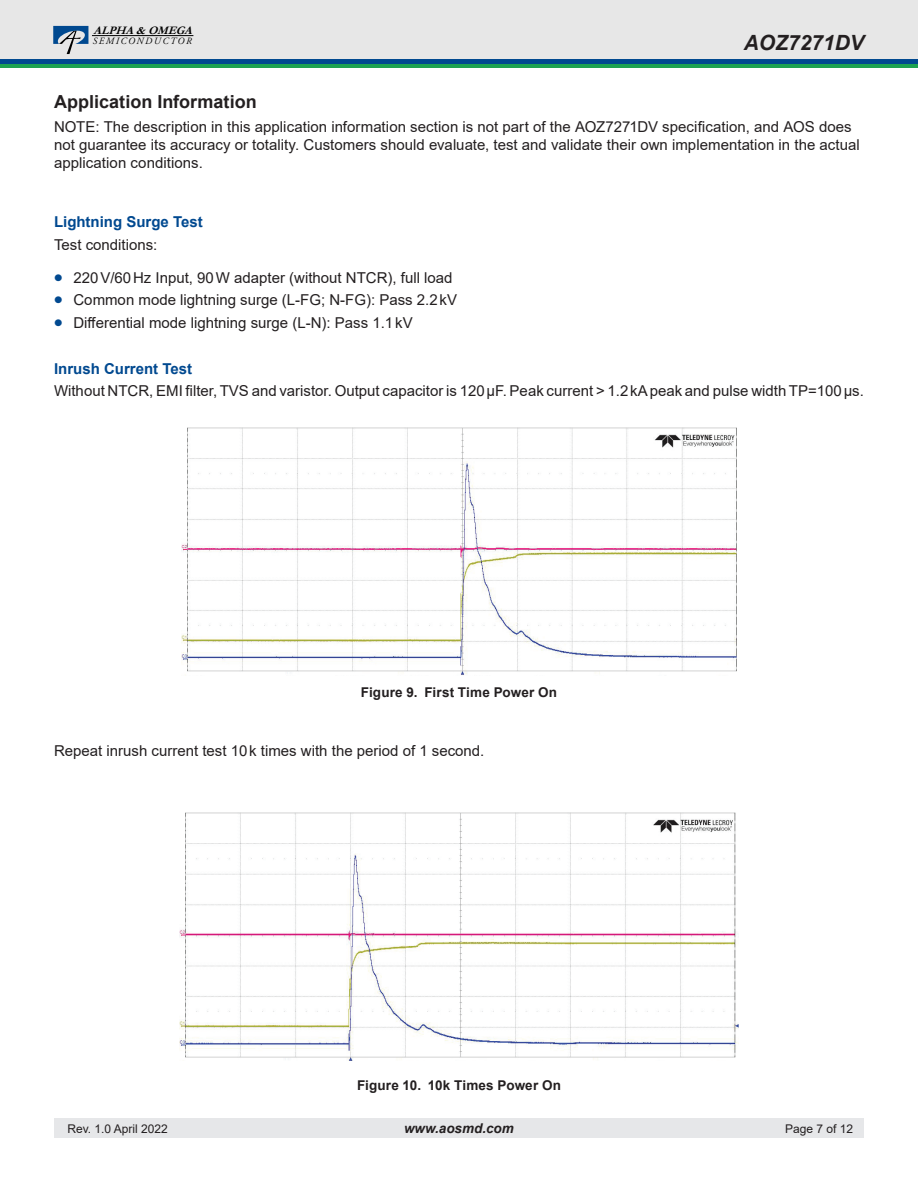
<style>
.page{position:relative;width:918px;height:1188px;background:#fff}
.page>*{position:absolute;margin:0;border:0;box-sizing:border-box;transform-origin:0 0}
.t1{font:italic 700 21px "Arial";color:#231f20}
.Heading{font:700 18px "Arial";color:#231f20}
.Body_text{font:15px/18px "Arial";color:#231f20}
.Subheadting{font:700 15px "Arial";color:#014990}
.t2{font:700 13.5px "Arial";letter-spacing:.01em;color:#231f20}
.t3{font:italic 700 13.5px "Arial";color:#231f20}
.t4{font:12px "Arial";color:#231f20}
.t5{font:italic 700 11.55px "Garamond";color:#000}
.t6{font:italic 9.6px "Adobe Garamond Pro";letter-spacing:.16em;color:#000}
.s1{font-weight:700;font-size:24px;color:#014990}
</style>
<div class="page">
<div style="left:54px;top:1119px;width:810px;height:19px;background:#e6e7e9"></div>
<div style="left:0;top:0;width:918px;height:61px;background:#e7e7e7"></div>
<hr style="left:92px;top:35px;width:101px;height:1px;background:#000">
<svg style="left:53px;top:26px;width:35px;height:28px"></svg>
<div style="left:0;top:59px;width:918px;height:5px;background:#014990"></div>
<hr style="left:0;top:64px;width:918px;height:4px;background:#1da252">
<img style="left:181px;top:427px;width:556px;height:248px">
<img style="left:180px;top:812px;width:558px;height:249px">
<p class="t5" style="left:94px;top:22px;width:105px">ALPHA&amp;OMEGA</p>
<p class="t6" style="left:93px;top:35px;width:100px">SEMICONDUCTOR</p>
<h1 class="t1" style="left:744px;top:28px;width:122px">AOZ7271DV</h1>
<p class="Heading" style="left:54px;top:89px;width:204px">Application Information</p>
<p class="Body_text" style="left:54px;top:118px;width:807px">NOTE: The description in this application information section is not part of the AOZ7271DV specification, and AOS does not guarantee its accuracy or totality. Customers should evaluate, test and validate their own implementation in the actual application conditions.</p>
<p class="Subheadting" style="left:54px;top:211px;width:150px">Lightning Surge Test</p>
<p class="Body_text" style="left:54px;top:235px;width:105px">Test conditions:</p>
<p class="Body_text" style="left:54px;top:268px;width:400px"><span class="s1">•</span> 220V/60Hz Input, 90W adapter (without NTCR), full load</p>
<p class="Body_text" style="left:54px;top:291px;width:405px"><span class="s1">•</span> Common mode lightning surge (L-FG; N-FG): Pass 2.2kV</p>
<p class="Body_text" style="left:54px;top:314px;width:360px"><span class="s1">•</span> Differential mode lightning surge (L-N): Pass 1.1kV</p>
<p class="Subheadting" style="left:54px;top:358px;width:140px">Inrush Current Test</p>
<p class="Body_text" style="left:54px;top:382px;width:811px">Without NTCR, EMI filter, TVS and varistor. Output capacitor is 120μF. Peak current &gt; 1.2kA peak and pulse width TP=100μs.</p>
<p class="t2" style="left:361px;top:683px;width:198px">Figure 9. First Time Power On</p>
<p class="Body_text" style="left:54px;top:742px;width:432px">Repeat inrush current test 10k times with the period of 1 second.</p>
<p class="t2" style="left:357px;top:1075px;width:205px">Figure 10. 10k Times Power On</p>
<p class="t4" style="left:68px;top:1121px;width:102px">Rev. 1.0 April 2022</p>
<p class="t3" style="left:404px;top:1120px;width:111px">www.aosmd.com</p>
<p class="t4" style="left:785px;top:1121px;width:70px">Page 7 of 12</p>
</div>
